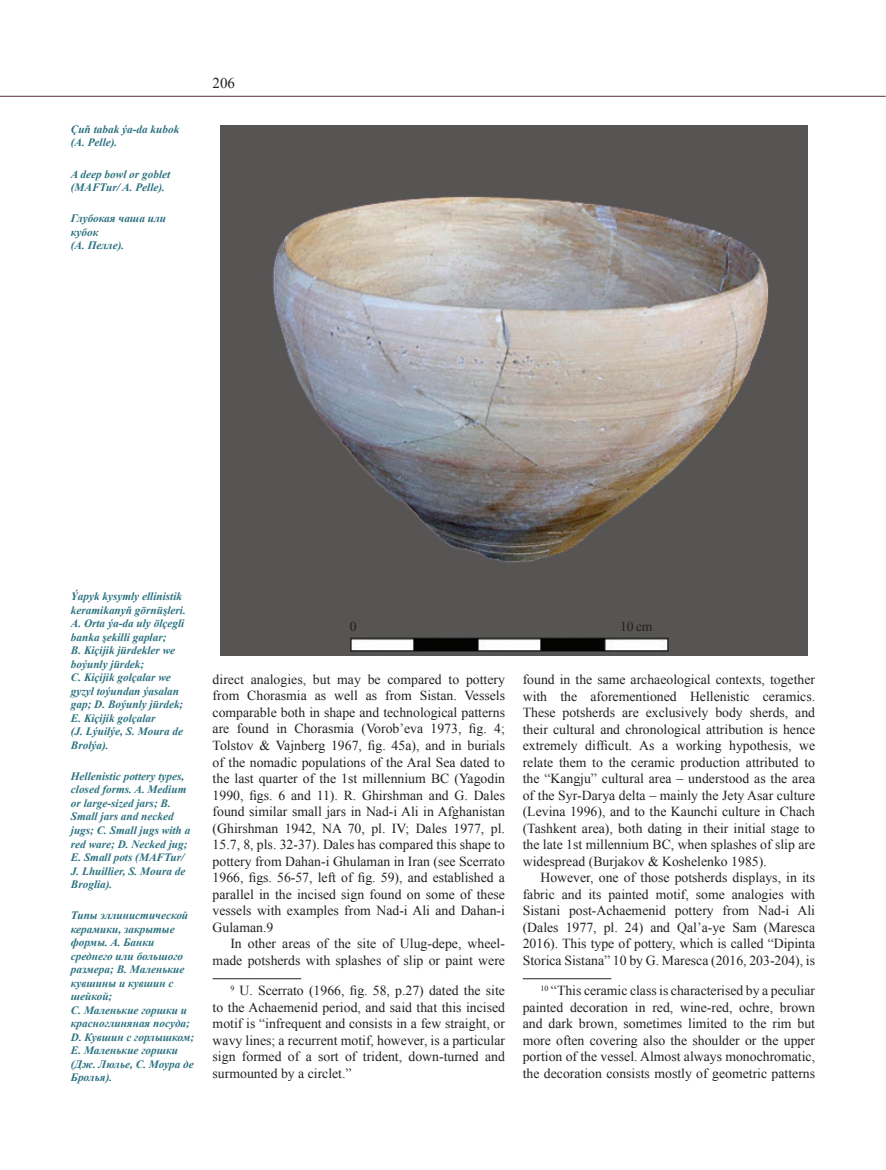
<style>
.page{position:relative;width:886px;height:1170px;background:#fff}
.page>*{position:absolute;margin:0;border:0;box-sizing:border-box;transform-origin:0 0}
.t1{font:15px "Times New Roman";color:#231f20}
.t2{font:13.75px/16.5px "Times New Roman";color:#231f20;text-align:justify}
.t3{font:italic 700 11.25px/13.5px "Times New Roman";color:#2b7280}
</style>
<div class="page">
<hr style="left:0;top:96px;width:886px;height:1px;background:#7e566a">
<hr style="left:213px;top:978px;width:88px;height:1px;background:#231f20">
<hr style="left:523px;top:978px;width:88px;height:1px;background:#231f20">
<img style="left:220px;top:125px;width:587px;height:530px">
<p class="t3" style="left:71px;top:122px;width:110px">Çuň tabak ýa-da kubok (A. Pelle).</p>
<p class="t3" style="left:71px;top:167px;width:101px">A deep bowl or goblet (MAFTur/ A. Pelle).</p>
<p class="t3" style="left:71px;top:211px;width:97px">Глубокая чаша или кубок<br>(А. Пелле).</p>
<p class="t1" style="left:213px;top:73px;width:24px">206</p>
<p class="t3" style="left:71px;top:589px;width:117px">Ýapyk kysymly ellinistik keramikanyň görnüşleri.<br>А. Orta ýa-da uly ölçegli banka şekilli gaplar;<br>B. Kiçijik jürdekler we boýunly jürdek;<br>C. Kiçijik golçalar we gyzyl toýundan ýasalan gap; D. Boýunly jürdek;<br>E. Kiçijik golçalar<br>(J. Lýuilýe, S. Moura de<br>Brolýa).</p>
<p class="t3" style="left:71px;top:769px;width:121px">Hellenistic pottery types, closed forms. A. Medium or large-sized jars; B.<br>Small jars and necked jugs; C. Small jugs with a red ware; D. Necked jug;<br>E. Small pots (MAFTur/<br>J. Lhuillier, S. Moura de<br>Broglia).</p>
<p class="t3" style="left:71px;top:908px;width:125px">Типы эллинистической керамики, закрытые формы. A. Банки среднего или большого размера; B. Маленькие кувшины и кувшин с шейкой;<br>C. Маленькие горшки и красноглиняная посуда;<br>D. Кувшин с горлышком;<br>E. Маленькие горшки (Дж. Люлье, С. Моура де<br>Бролья).</p>
<p class="t2" style="left:350px;top:617px;width:8px">0</p>
<p class="t2" style="left:620px;top:617px;width:34px">10 cm</p>
<p class="t2" style="left:213px;top:670px;width:294px">direct analogies, but may be compared to pottery from Chorasmia as well as from Sistan. Vessels comparable both in shape and technological patterns are found in Chorasmia (Vorob’eva 1973, fig. 4; Tolstov &amp; Vajnberg 1967, fig. 45a), and in burials of the nomadic populations of the Aral Sea dated to the last quarter of the 1st millennium BC (Yagodin 1990, figs. 6 and 11). R. Ghirshman and G. Dales found similar small jars in Nad-i Ali in Afghanistan (Ghirshman 1942, NA 70, pl. IV; Dales 1977, pl.<br>15.7, 8, pls. 32-37). Dales has compared this shape to pottery from Dahan-i Ghulaman in Iran (see Scerrato 1966, figs. 56-57, left of fig. 59), and established a parallel in the incised sign found on some of these vessels with examples from Nad-i Ali and Dahan-i Gulaman.9</p>
<p class="t2" style="left:213px;top:934px;width:294px;text-align:right">In other areas of the site of Ulug-depe, wheel&shy;made potsherds with splashes of slip or paint were</p>
<p class="t2" style="left:213px;top:982px;width:294px;text-indent:18px"><sup>9</sup> U. Scerrato (1966, fig. 58, p.27) dated the site to the Achaemenid period, and said that this incised motif is “infrequent and consists in a few straight, or wavy lines; a recurrent motif, however, is a particular sign formed of a sort of trident, down-turned and surmounted by a circlet.”</p>
<p class="t2" style="left:523px;top:671px;width:294px">found in the same archaeological contexts, together with the aforementioned Hellenistic ceramics.<br>These potsherds are exclusively body sherds, and their cultural and chronological attribution is hence extremely difficult. As a working hypothesis, we relate them to the ceramic production attributed to the “Kangju” cultural area – understood as the area of the Syr-Darya delta – mainly the Jety Asar culture (Levina 1996), and to the Kaunchi culture in Chach (Tashkent area), both dating in their initial stage to the late 1st millennium BC, when splashes of slip are widespread (Burjakov &amp; Koshelenko 1985).</p>
<p class="t2" style="left:523px;top:869px;width:294px;text-indent:18px">However, one of those potsherds displays, in its fabric and its painted motif, some analogies with Sistani post-Achaemenid pottery from Nad-i Ali (Dales 1977, pl. 24) and Qal’a-ye Sam (Maresca 2016). This type of pottery, which is called “Dipinta Storica Sistana” 10 by G. Maresca (2016, 203-204), is</p>
<p class="t2" style="left:523px;top:982px;width:294px;text-indent:18px"><sup>10</sup> “This ceramic class is characterised by a peculiar painted decoration in red, wine-red, ochre, brown and dark brown, sometimes limited to the rim but more often covering also the shoulder or the upper portion of the vessel. Almost always monochromatic, the decoration consists mostly of geometric patterns</p>
</div>
